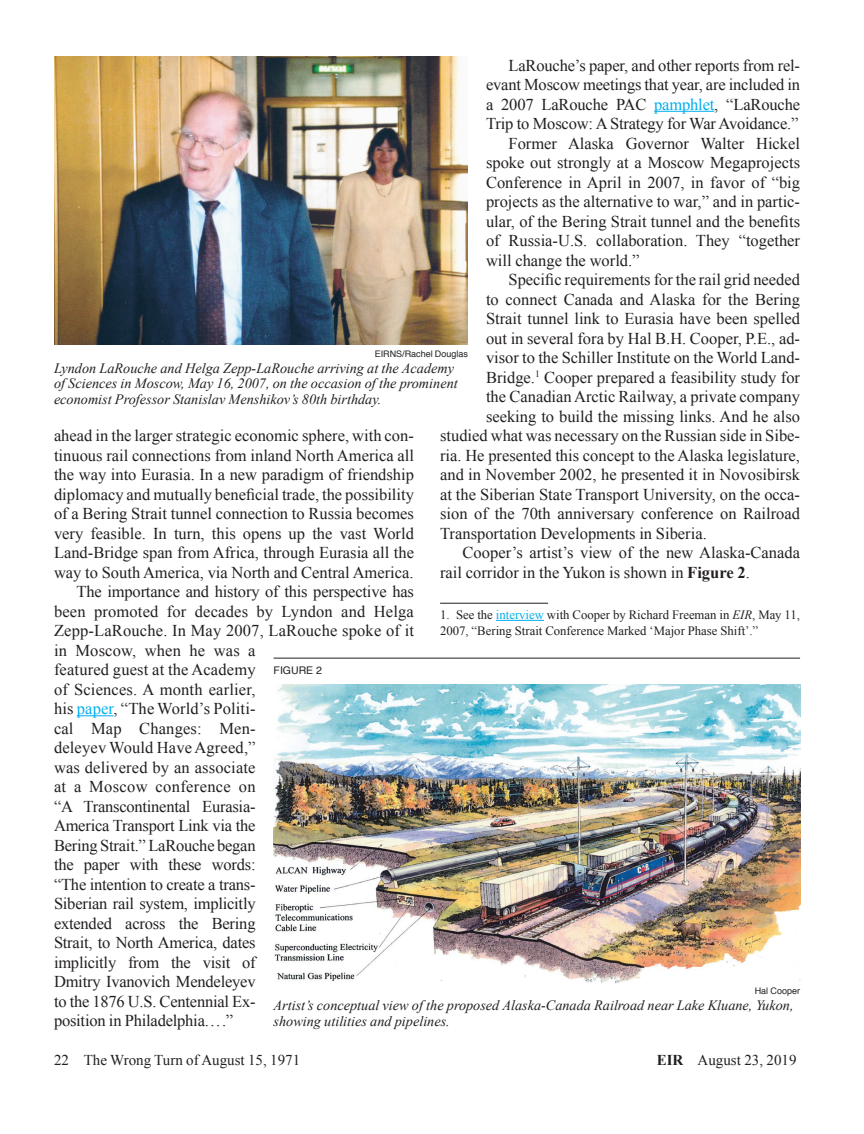
<style>
.page{position:relative;width:864px;height:1134px;background:#fff}
.page>*{position:absolute;margin:0;border:0;box-sizing:border-box;transform-origin:0 0}
.Text{font:16.5px/19.5px "Times New Roman";color:#231f20;text-align:justify}
.t1{font:15px "Times New Roman";color:#231f20}
.Captions{font:italic 14.25px/15.8px "Times New Roman";color:#231f20}
.FootnoteText{font:12.75px/15.8px "Times New Roman";color:#231f20}
.Figure_number{font:10.5px "Helvetica";color:#231f20}
.PixCredit{font:9px "Helvetica";color:#231f20}
.s1{color:#00aeef}
.s2{font-weight:700}
.s3{font-style:italic}
</style>
<div class="page">
<hr style="left:77px;top:715px;width:37px;height:1px;background:#00aeef">
<hr style="left:654px;top:111px;width:60px;height:1px;background:#00aeef">
<hr style="left:440px;top:603px;width:108px;height:1px;background:#231f20">
<hr style="left:496px;top:620px;width:48px;height:1px;background:#00aeef">
<img style="left:274px;top:684px;width:526px;height:300px">
<img style="left:54px;top:57px;width:414px;height:288px">
<hr style="left:274px;top:658px;width:526px;height:1px;background:#231f20">
<p class="Text" style="left:486px;top:55px;width:316px;text-indent:22px">LaRouche’s paper, and other reports from rel&shy;evant Moscow meetings that year, are included in a 2007 LaRouche PAC <span class="s1">pamphlet</span>, “LaRouche Trip to Moscow: A Strategy for War Avoidance.”</p>
<p class="Text" style="left:486px;top:133px;width:316px;text-indent:22px">Former Alaska Governor Walter Hickel spoke out strongly at a Moscow Megaprojects Conference in April in 2007, in favor of “big projects as the alternative to war,” and in partic&shy;ular, of the Bering Strait tunnel and the benefits of Russia-U.S. collaboration. They “together will change the world.”</p>
<p class="Text" style="left:508px;top:269px;width:293px">Specific requirements for the rail grid needed</p>
<p class="Text" style="left:486px;top:289px;width:316px">to connect Canada and Alaska for the Bering</p>
<p class="Text" style="left:486px;top:308px;width:316px">Strait tunnel link to Eurasia have been spelled</p>
<p class="Text" style="left:486px;top:328px;width:316px">out in several fora by Hal B.H. Cooper, P.E., ad-</p>
<p class="Text" style="left:486px;top:347px;width:316px">visor to the Schiller Institute on the World Land-</p>
<p class="Text" style="left:486px;top:367px;width:316px">Bridge.<sup>1</sup> Cooper prepared a feasibility study for</p>
<p class="Text" style="left:486px;top:386px;width:316px">the Canadian Arctic Railway, a private company</p>
<p class="Text" style="left:486px;top:406px;width:316px">seeking to build the missing links. And he also</p>
<p class="Text" style="left:440px;top:425px;width:361px">studied what was necessary on the Russian side in Sibe-</p>
<p class="Text" style="left:440px;top:445px;width:361px">ria. He presented this concept to the Alaska legislature,</p>
<p class="Text" style="left:440px;top:464px;width:362px">and in November 2002, he presented it in Novosibirsk</p>
<p class="Text" style="left:440px;top:484px;width:361px">at the Siberian State Transport University, on the occa-</p>
<p class="Text" style="left:440px;top:503px;width:362px">sion of the 70th anniversary conference on Railroad</p>
<p class="Text" style="left:440px;top:523px;width:268px">Transportation Developments in Siberia.</p>
<p class="Text" style="left:440px;top:542px;width:362px;text-indent:22px">Cooper’s artist’s view of the new Alaska-Canada rail corridor in the Yukon is shown in <span class="s2">Figure 2</span>.</p>
<p class="FootnoteText" style="left:440px;top:607px;width:362px">1. See the <span class="s1">interview</span> with Cooper by Richard Freeman in <span class="s3">EIR</span>, May 11,<br>2007, “Bering Strait Conference Marked ‘Major Phase Shift’.”</p>
<p class="PixCredit" style="left:375px;top:347px;width:95px">EIRNS/Rachel Douglas</p>
<p class="Captions" style="left:54px;top:360px;width:405px">Lyndon LaRouche and Helga Zepp-LaRouche arriving at the Academy of Sciences in Moscow, May 16, 2007, on the occasion of the prominent economist Professor Stanislav Menshikov’s 80th birthday.</p>
<p class="Text" style="left:54px;top:425px;width:362px">ahead in the larger strategic economic sphere, with con&shy;tinuous rail connections from inland North America all the way into Eurasia. In a new paradigm of friendship diplomacy and mutually beneficial trade, the possibility of a Bering Strait tunnel connection to Russia becomes very feasible. In turn, this opens up the vast World Land-Bridge span from Africa, through Eurasia all the way to South America, via North and Central America.</p>
<p class="Text" style="left:54px;top:581px;width:362px;text-align:left;text-indent:22px">The importance and history of this perspective has been promoted for decades by Lyndon and Helga<br>Zepp-LaRouche. In May 2007, LaRouche spoke of it in Moscow, when he was a<br>featured guest at the Academy<br>of Sciences. A month earlier,<br>his <span class="s1">paper</span>, “The World’s Politi-<br>cal Map Changes: Men-<br>deleyev Would Have Agreed,”<br>was delivered by an associate<br>at a Moscow conference on<br>“A Transcontinental Eurasia-<br>America Transport Link via the<br>Bering Strait.” LaRouche began<br>the paper with these words:<br>“The intention to create a trans-<br>Siberian rail system, implicitly<br>extended across the Bering<br>Strait, to North America, dates<br>implicitly from the visit of<br>Dmitry Ivanovich Mendeleyev<br>to the 1876 U.S. Centennial Ex-<br>position in Philadelphia....”</p>
<p class="Figure_number" style="left:274px;top:662px;width:50px">FIGURE 2</p>
<p class="PixCredit" style="left:755px;top:984px;width:47px">Hal Cooper</p>
<p class="Captions" style="left:274px;top:997px;width:521px">Artist’s conceptual view of the proposed Alaska-Canada Railroad near Lake Kluane, Yukon, showing utilities and pipelines.</p>
<p class="t1" style="left:54px;top:1050px;width:248px">22 The Wrong Turn of August 15, 1971</p>
<p class="t1" style="left:657px;top:1050px;width:141px"><span class="s2">EIR</span> August 23, 2019</p>
</div>
